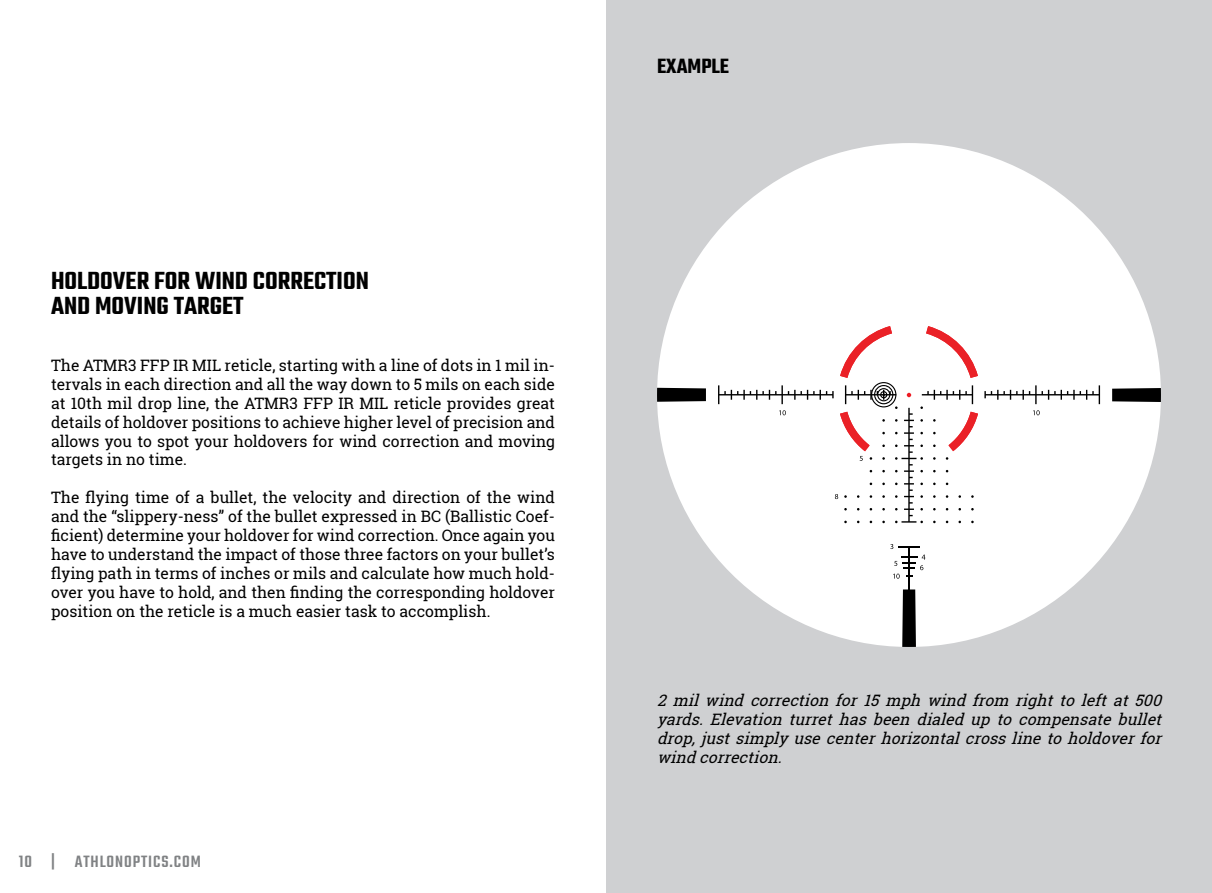
<style>
.page{position:relative;width:1212px;height:893px;background:#fff}
.page>*{position:absolute;margin:0;border:0;box-sizing:border-box;transform-origin:0 0}
.t1{font:600 27px/24.8px "Teko";color:#000}
.t2{font:600 22.5px "Teko";color:#000}
.t3{font:500 18px "Teko";letter-spacing:.05em;color:#808284}
.t4{font:15.75px/18.9px "Roboto Slab";color:#000;text-align:justify}
.t5{font:italic 15.75px/18.9px "Roboto Slab";color:#000;text-align:justify}
</style>
<div class="page">
<div style="left:606px;top:0;width:606px;height:893px;background:#cfd0d2"></div>
<div style="left:657px;top:143px;width:504px;height:504px;background:#fff;border-radius:50%"></div>
<svg style="left:984px;top:385px;width:116px;height:19px"></svg>
<svg style="left:1033px;top:410px;width:7px;height:5px"></svg>
<svg style="left:657px;top:385px;width:49px;height:17px"></svg>
<svg style="left:1112px;top:385px;width:49px;height:17px"></svg>
<svg style="left:902px;top:589px;width:14px;height:58px"></svg>
<hr style="left:908px;top:546px;width:1px;height:43px;background:#000">
<svg style="left:890px;top:544px;width:30px;height:5px"></svg>
<svg style="left:893px;top:555px;width:32px;height:24px"></svg>
<svg style="left:718px;top:326px;width:260px;height:197px"></svg>
<h1 class="t1" style="left:51px;top:269px;width:319px">HOLDOVER FOR WIND CORRECTION<br>AND MOVING TARGET</h1>
<p class="t4" style="left:51px;top:357px;width:505px">The ATMR3 FFP IR MIL reticle, starting with a line of dots in 1 mil in&shy;tervals in each direction and all the way down to 5 mils on each side at 10th mil drop line, the ATMR3 FFP IR MIL reticle provides great details of holdover positions to achieve higher level of precision and allows you to spot your holdovers for wind correction and moving targets in no time.</p>
<p class="t4" style="left:51px;top:488px;width:505px">The flying time of a bullet, the velocity and direction of the wind and the “slippery-ness” of the bullet expressed in BC (Ballistic Coef&shy;ficient) determine your holdover for wind correction. Once again you have to understand the impact of those three factors on your bullet’s flying path in terms of inches or mils and calculate how much hold&shy;over you have to hold, and then finding the corresponding holdover position on the reticle is a much easier task to accomplish.</p>
<p class="t3" style="left:19px;top:850px;width:184px">10 | ATHLONOPTICS.COM</p>
<h2 class="t2" style="left:657px;top:56px;width:74px">EXAMPLE</h2>
<p class="t5" style="left:657px;top:692px;width:511px">2 mil wind correction for 15 mph wind from right to left at 500 yards. Elevation turret has been dialed up to compensate bullet drop,justsimplyusecenterhorizontalcrosslinetoholdoverfor wind correction.</p>
</div>
